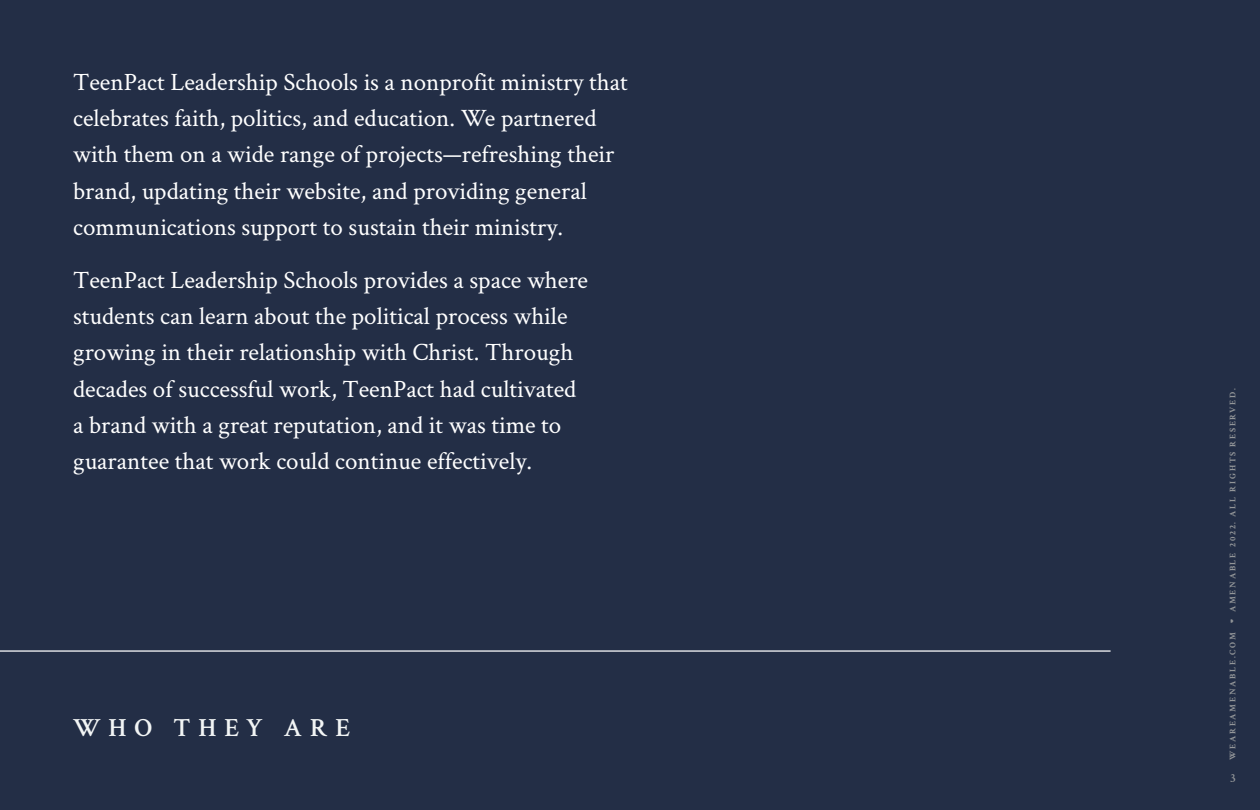
<style>
.page{position:relative;width:1260px;height:810px;background:#232e46}
.page>*{position:absolute;margin:0;border:0;box-sizing:border-box;transform-origin:0 0}
.t1{font:600 26.25px "Crimson Text";letter-spacing:.3em;color:#f2f5f5}
.t2{font:25px/36.2px "Crimson Text";color:#fff}
.t3{font:600 12.5px "Crimson Text";color:#929598}
.t4{font:700 8.75px "Crimson Text";letter-spacing:.2em;color:#929598}
.s1{font-family:"Eingrantch Mono";font-weight:400;font-size:10px}
</style>
<div class="page">
<hr style="left:0;top:650px;width:1111px;height:2px;background:#fff">
<p class="t2" style="left:73px;top:63px;width:556px">TeenPact Leadership Schools is a nonprofit ministry that celebrates faith, politics, and education. We partnered with them on a wide range of projects—refreshing their brand, updating their website, and providing general communications support to sustain their ministry.</p>
<p class="t2" style="left:73px;top:261px;width:517px">TeenPact Leadership Schools provides a space where students can learn about the political process while growing in their relationship with Christ. Through decades of successful work, TeenPact had cultivated a brand with a great reputation, and it was time to guarantee that work could continue effectively.</p>
<p class="t1" style="left:73px;top:709px;width:279px">WHO THEY ARE</p>
<p class="t4" style="left:1227px;top:760px;width:373px;rotate:-90deg">WEAREAMENABLE.COM <span class="s1">❤</span> AMENABLE 2022. ALL RIGHTS RESERVED.</p>
<p class="t3" style="left:1230px;top:769px;width:7px">3</p>
</div>
